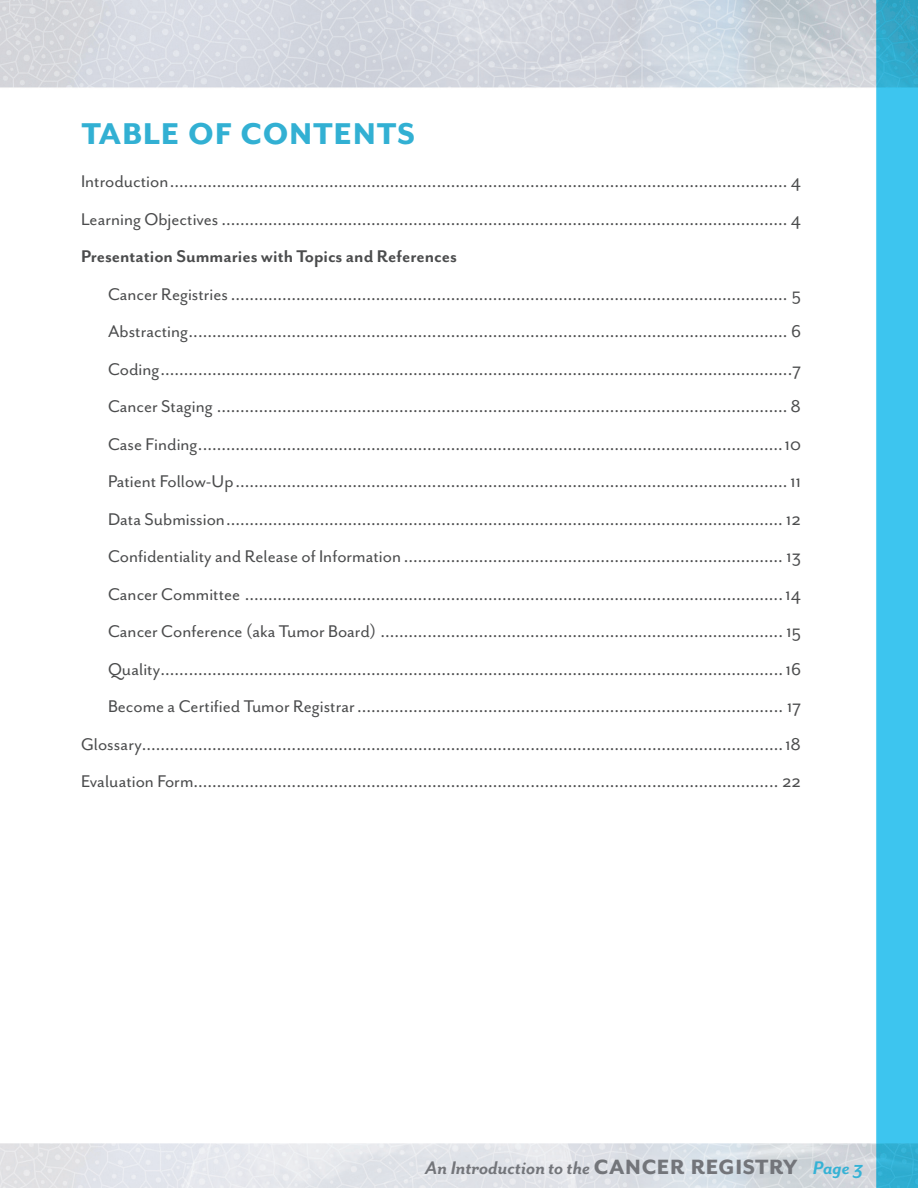
<style>
.page{position:relative;width:918px;height:1188px;background:#fff}
.page>*{position:absolute;margin:0;border:0;box-sizing:border-box;transform-origin:0 0}
.t1{font:48px "Mr Eaves San SCB";color:#32b0d3}
.t2{font:21px "Mr Eaves San BI";color:#73757a}
.t3{font:19.5px/37.5px "Mr Eaves San R";color:#4b4c4d}
.t4{font:19.5px "Mr Eaves San B";color:#4b4c4d}
.s1{font-family:"Mr Eaves San SCB";font-size:33px}
.s2{color:#36b2d5}
</style>
<div class="page">
<img style="left:0;top:0;width:918px;height:1188px">
<h1 class="t1" style="left:81px;top:102px;width:336px">table of contents</h1>
<p class="t3" style="left:81px;top:163px;width:721px">Introduction.................................................................................................................................... 4<br>Learning Objectives......................................................................................................................... 4</p>
<p class="t4" style="left:81px;top:245px;width:377px">Presentation Summaries with Topics and References</p>
<p class="t3" style="left:81px;top:275px;width:721px;text-align:right">Cancer Registries....................................................................................................................... 5<br>Abstracting................................................................................................................................ 6<br>Coding.......................................................................................................................................7<br>Cancer Staging .......................................................................................................................... 8<br>Case Finding.............................................................................................................................10<br>Patient Follow-Up...................................................................................................................... 11<br>Data Submission....................................................................................................................... 12<br>Confidentiality and Release of Information ................................................................................. 13<br>Cancer Committee ...................................................................................................................14<br>Cancer Conference (aka Tumor Board) ...................................................................................... 15<br>Quality..................................................................................................................................... 16<br>Become a Certified Tumor Registrar........................................................................................... 17<br>Glossary.........................................................................................................................................18<br>Evaluation Form............................................................................................................................. 22</p>
<p class="t2" style="left:425px;top:1156px;width:440px">An Introduction to the <span class="s1">cancer registry</span> <span class="s2">Page 3</span></p>
</div>
